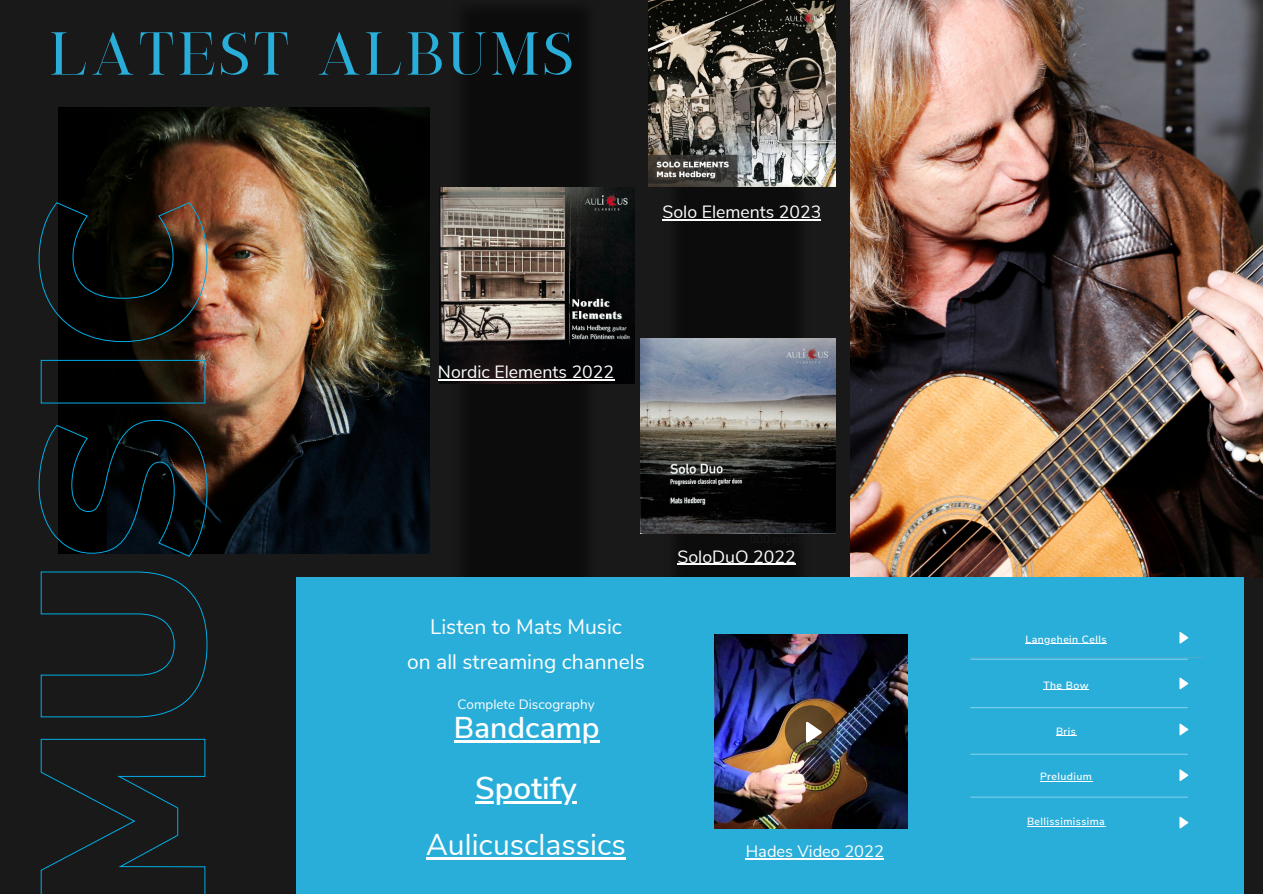
<style>
.page{position:relative;width:1263px;height:894px;background:#fff}
.page>*{position:absolute;margin:0;border:0;box-sizing:border-box;transform-origin:0 0}
.t1{font:58.8px "South Korea";letter-spacing:.015em;color:#29aeda}
.t2{font:600 31.5px "Nunito Sans";color:#fff}
.t3{font:30px "Nunito Sans";color:#fefefe}
.t4{font:600 30px "Nunito Sans";color:#fefefe}
.t5{font:21px/34.8px "Nunito Sans";color:#fefefe;text-align:center}
.t6{font:17.7px "Nunito Sans";color:#fefefe}
.t7{font:16.5px "Nunito Sans";color:#fefefe}
.t8{font:13.5px "Nunito Sans";color:#fefefe}
.t9{font:600 10.5px "Nunito Sans";letter-spacing:.04em;color:#fefefe}
.t10{font:300 5.85px "Open Sans";color:#a6a6a6}
</style>
<div class="page">
<div style="left:0;top:0;width:1263px;height:893px;background:#191919"></div>
<img style="left:453px;top:12px;width:146px;height:564px">
<img style="left:850px;top:0;width:413px;height:577px">
<img style="left:664px;top:187px;width:146px;height:389px">
<div style="left:297px;top:576px;width:947px;height:317px;background:#29aeda"></div>
<img style="left:59px;top:107px;width:370px;height:446px">
<img style="left:714px;top:634px;width:194px;height:193px">
<hr style="left:971px;top:796px;width:216px;height:1px;background:#fff">
<hr style="left:971px;top:753px;width:216px;height:1px;background:#fff">
<hr style="left:971px;top:706px;width:216px;height:2px;background:#fff">
<hr style="left:971px;top:658px;width:216px;height:1px;background:#fff">
<svg style="left:1179px;top:632px;width:9px;height:11px"></svg>
<svg style="left:1179px;top:677px;width:9px;height:12px"></svg>
<svg style="left:1179px;top:723px;width:9px;height:12px"></svg>
<svg style="left:1179px;top:769px;width:9px;height:11px"></svg>
<svg style="left:1179px;top:816px;width:9px;height:12px"></svg>
<svg style="left:40px;top:738px;width:166px;height:155px"></svg>
<svg style="left:40px;top:571px;width:167px;height:146px"></svg>
<svg style="left:39px;top:419px;width:168px;height:138px;background:#090e10"></svg>
<div style="left:41px;top:360px;width:164px;height:43px;border:1px solid #00ace5"></div>
<svg style="left:39px;top:202px;width:168px;height:140px;background:#191510"></svg>
<svg style="left:785px;top:705px;width:52px;height:52px;background:#54432d"></svg>
<svg style="left:806px;top:721px;width:16px;height:21px"></svg>
<img style="left:648px;top:0;width:187px;height:187px">
<img style="left:640px;top:338px;width:195px;height:195px">
<img style="left:440px;top:187px;width:194px;height:196px">
<hr style="left:1027px;top:825px;width:78px;height:1px;background:#fefefe">
<hr style="left:1040px;top:781px;width:52px;height:1px;background:#fefefe">
<svg style="left:1056px;top:735px;width:20px;height:1px"></svg>
<hr style="left:1043px;top:689px;width:46px;height:1px;background:#fefefe">
<hr style="left:1025px;top:643px;width:82px;height:1px;background:#fefefe">
<hr style="left:454px;top:740px;width:145px;height:2px;background:#fefefe">
<hr style="left:475px;top:801px;width:102px;height:2px;background:#fff">
<hr style="left:426px;top:856px;width:200px;height:3px;background:#fefefe">
<hr style="left:662px;top:219px;width:159px;height:1px;background:#fefefe">
<hr style="left:438px;top:379px;width:176px;height:1px;background:#fefefe">
<hr style="left:677px;top:563px;width:119px;height:2px;background:#fefefe">
<hr style="left:746px;top:857px;width:138px;height:2px;background:#fefefe">
<h1 class="t1" style="left:48px;top:28px;width:528px">LATEST ALBUMS</h1>
<h3 class="t6" style="left:662px;top:200px;width:160px">Solo Elements 2023</h3>
<h3 class="t6" style="left:438px;top:360px;width:178px">Nordic Elements 2022</h3>
<h3 class="t5" style="left:407px;top:609px;width:239px">Listen to Mats Music<br>on all streaming channels</h3>
<h3 class="t8" style="left:457px;top:694px;width:139px">Complete Discography</h3>
<h3 class="t4" style="left:454px;top:707px;width:147px">Bandcamp</h3>
<h2 class="t2" style="left:475px;top:766px;width:103px">Spotify</h2>
<h3 class="t3" style="left:426px;top:824px;width:201px">Aulicusclassics</h3>
<h3 class="t6" style="left:677px;top:544px;width:120px">SoloDuO 2022</h3>
<h3 class="t7" style="left:746px;top:840px;width:140px">Hades Video 2022</h3>
<h3 class="t9" style="left:1025px;top:631px;width:82px">Langehein Cells</h3>
<p class="t10" style="left:970px;top:651px;width:235px">________________________________________________________________________________________________</p>
<h3 class="t9" style="left:1043px;top:677px;width:47px">The Bow</h3>
<h3 class="t9" style="left:1056px;top:723px;width:21px">Bris</h3>
<h3 class="t9" style="left:1040px;top:769px;width:53px">Preludium</h3>
<h3 class="t9" style="left:1027px;top:814px;width:79px">Bellissimissima</h3>
</div>
